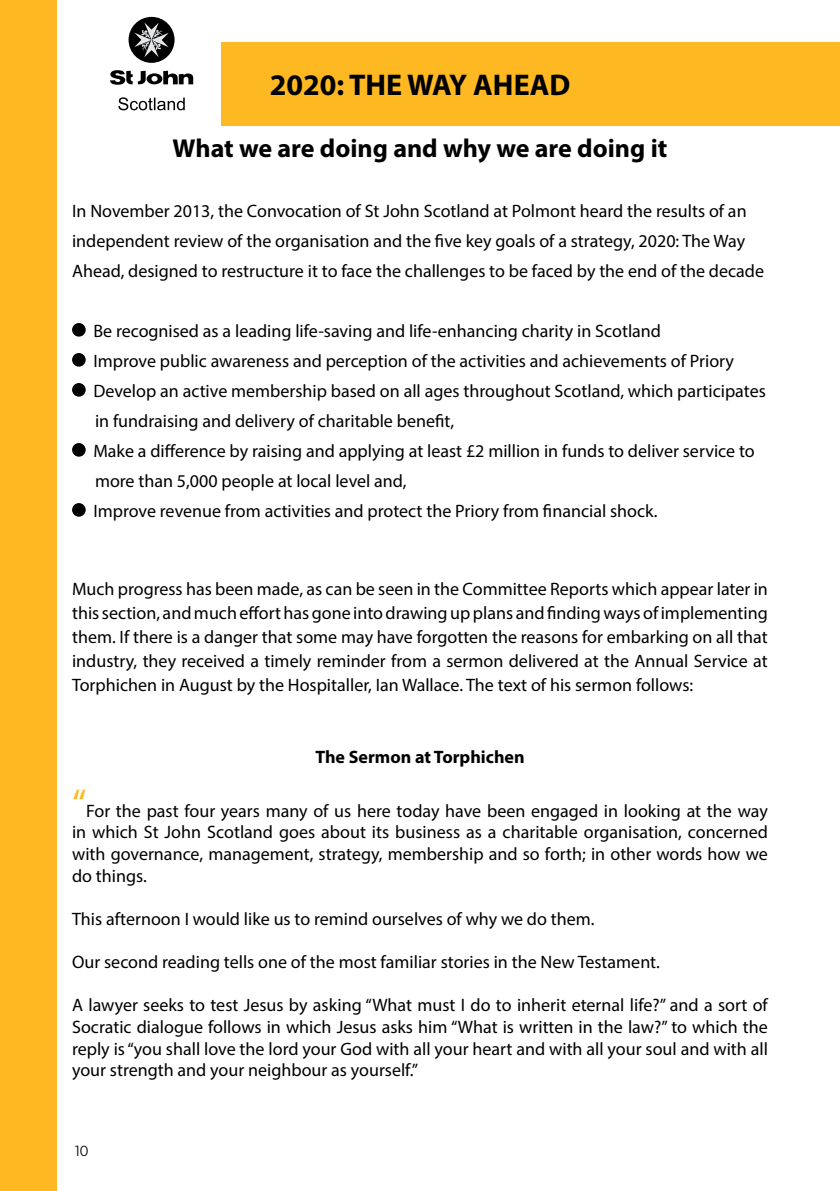
<style>
.page{position:relative;width:840px;height:1191px;background:#fff}
.page>*{position:absolute;margin:0;border:0;box-sizing:border-box;transform-origin:0 0}
.t1{font:40px "Myriad Pro";color:#fdb822}
.t2{font:700 30px "Myriad Pro";color:#000}
.t3{font:700 26px "Myriad Pro";color:#000}
.t4{font:18px/30px "Myriad Pro";color:#000;text-align:justify}
.t5{font:700 18px "Myriad Pro";color:#000}
.t6{font:300 16px "Agenda";color:#000}
</style>
<div class="page">
<div style="left:0;top:0;width:57px;height:1191px;background:#fdb822"></div>
<svg style="left:110px;top:16px;width:84px;height:95px"></svg>
<div style="left:221px;top:43px;width:618px;height:83px;background:#fdb822"></div>
<div style="left:72px;top:323px;width:14px;height:14px;background:#000;border-radius:50%"></div>
<div style="left:72px;top:353px;width:14px;height:14px;background:#000;border-radius:50%"></div>
<div style="left:72px;top:383px;width:14px;height:14px;background:#000;border-radius:50%"></div>
<div style="left:72px;top:443px;width:14px;height:14px;background:#000;border-radius:50%"></div>
<div style="left:72px;top:503px;width:14px;height:14px;background:#000;border-radius:50%"></div>
<h2 class="t2" style="left:269px;top:65px;width:302px">2020: THE WAY AHEAD</h2>
<h3 class="t3" style="left:172px;top:131px;width:496px">What we are doing and why we are doing it</h3>
<p class="t4" style="left:72px;top:195px;width:693px;text-align:left">In November 2013, the Convocation of St John Scotland at Polmont heard the results of an independent review of the organisation and the five key goals of a strategy, 2020: The Way<br>Ahead, designed to restructure it to face the challenges to be faced by the end of the decade</p>
<p class="t4" style="left:93px;top:315px;width:673px;text-align:left">Be recognised as a leading life-saving and life-enhancing charity in Scotland<br>Improve public awareness and perception of the activities and achievements of Priory Develop an active membership based on all ages throughout Scotland, which participates in fundraising and delivery of charitable benefit,<br>Make a difference by raising and applying at least £2 million in funds to deliver service to more than 5,000 people at local level and,<br>Improve revenue from activities and protect the Priory from financial shock.</p>
<p class="t4" style="left:72px;top:576px;width:697px;line-height:24px">Much progress has been made, as can be seen in the Committee Reports which appear later in this section, and much effort has gone into drawing up plans and finding ways of implementing them. If there is a danger that some may have forgotten the reasons for embarking on all that industry, they received a timely reminder from a sermon delivered at the Annual Service at Torphichen in August by the Hospitaller, Ian Wallace. The text of his sermon follows:</p>
<p class="t5" style="left:315px;top:745px;width:211px">The Sermon at Torphichen</p>
<h1 class="t1" style="left:72px;top:778px;width:16px">“</h1>
<p class="t4" style="left:72px;top:799px;width:697px;line-height:21.6px;text-indent:14px">For the past four years many of us here today have been engaged in looking at the way in which St John Scotland goes about its business as a charitable organisation, concerned with governance, management, strategy, membership and so forth; in other words how we do things.</p>
<p class="t4" style="left:72px;top:903px;width:523px">This afternoon I would like us to remind ourselves of why we do them.</p>
<p class="t4" style="left:72px;top:946px;width:589px">Our second reading tells one of the most familiar stories in the New Testament.</p>
<p class="t4" style="left:72px;top:994px;width:697px;line-height:21.6px">A lawyer seeks to test Jesus by asking “What must I do to inherit eternal life?’’ and a sort of Socratic dialogue follows in which Jesus asks him “What is written in the law?” to which the reply is “you shall love the lord your God with all your heart and with all your soul and with all your strength and your neighbour as yourself.”</p>
<p class="t6" style="left:75px;top:1142px;width:15px">10</p>
</div>
